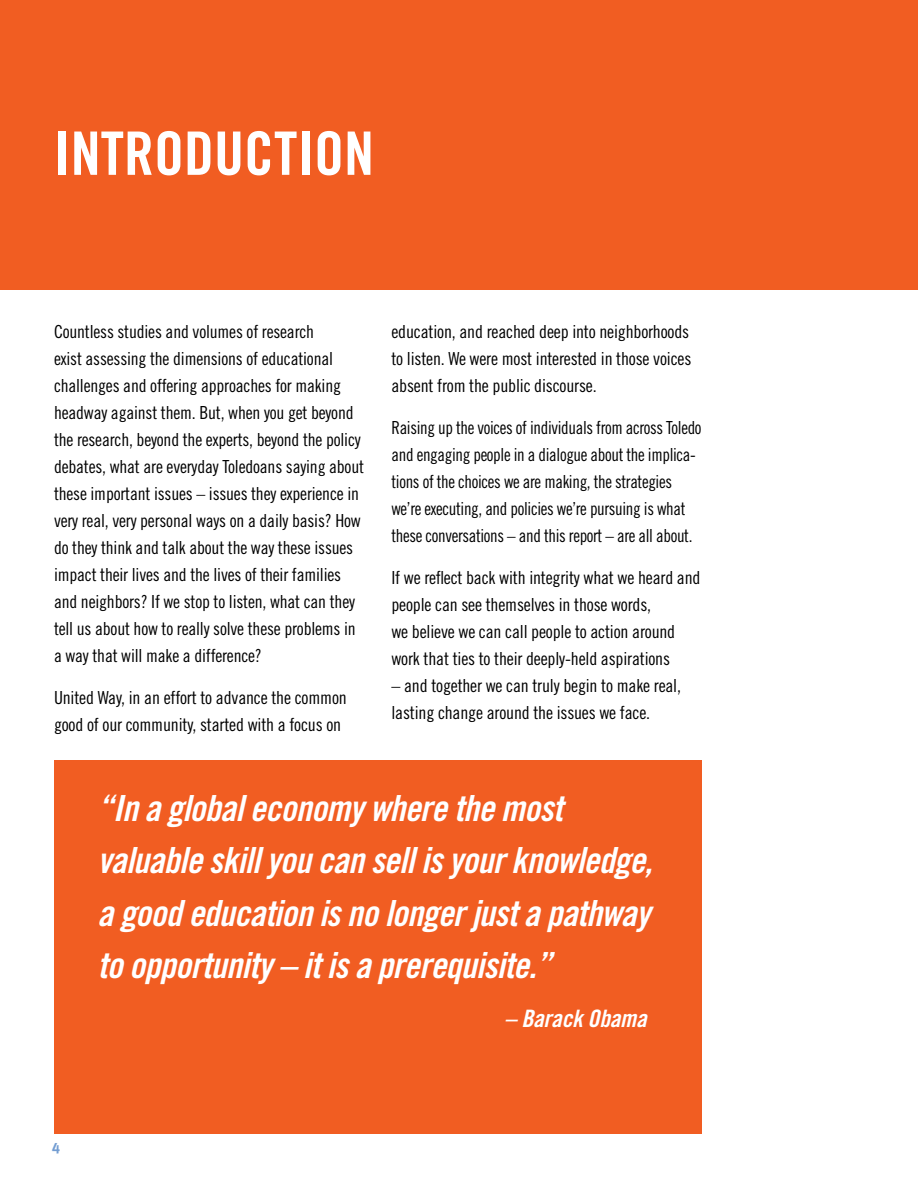
<style>
.page{position:relative;width:918px;height:1188px;background:#fff}
.page>*{position:absolute;margin:0;border:0;box-sizing:border-box;transform-origin:0 0}
.t1{font:60px "Trade Gothic Bold Cond Twenty";color:#fff}
.t2{font:36px/52.5px "Trade Gothic Bold Cond Twenty Obl";letter-spacing:-.02em;color:#fff}
.t3{font:24px "Trade Gothic Bold Cond Twenty Obl";letter-spacing:-.01em;color:#fff}
.t4{font:18px/27px "Trade Gothic Cond Eighteen";letter-spacing:-.01em;color:#000}
.t5{font:18px/27px "Trade Gothic Cond Eighteen";letter-spacing:-.01em;color:#000;scale:.95 1}
.t6{font:15px "Meta Bold LF";color:#739dd2}
</style>
<div class="page">
<div style="left:0;top:0;width:918px;height:289px;background:#f15d22"></div>
<div style="left:54px;top:760px;width:648px;height:374px;background:#f15d22"></div>
<h1 class="t1" style="left:54px;top:117px;width:322px">INTRODUCTION</h1>
<p class="t4" style="left:54px;top:318px;width:312px">Countless studies and volumes of research<br>exist assessing the dimensions of educational challenges and offering approaches for making headway against them. But, when you get beyond the research, beyond the experts, beyond the policy debates, what are everyday Toledoans saying about these important issues – issues they experience in very real, very personal ways on a daily basis? How do they think and talk about the way these issues impact their lives and the lives of their families and neighbors? If we stop to listen, what can they tell us about how to really solve these problems in a way that will make a difference?</p>
<p class="t4" style="left:54px;top:684px;width:294px">United Way, in an effort to advance the common good of our community, started with a focus on</p>
<p class="t4" style="left:392px;top:318px;width:301px;text-align:justify">education, and reached deep into neighborhoods to listen. We were most interested in those voices absent from the public discourse.</p>
<p class="t5" style="left:392px;top:414px;width:328px">Raising up the voices of individuals from across Toledo and engaging people in a dialogue about the implica&shy;tions of the choices we are making, the strategies we’re executing, and policies we’re pursuing is what these conversations – and this report – are all about.</p>
<p class="t4" style="left:392px;top:564px;width:311px">If we reflect back with integrity what we heard and people can see themselves in those words,<br>we believe we can call people to action around work that ties to their deeply-held aspirations</p>
<p class="t4" style="left:392px;top:672px;width:291px">– and together we can truly begin to make real, lasting change around the issues we face.</p>
<h2 class="t2" style="left:98px;top:782px;width:557px">“In a global economy where the most valuable skill you can sell is your knowledge, a good education is no longer just a pathway to opportunity – it is a prerequisite.”</h2>
<h3 class="t3" style="left:505px;top:1003px;width:144px">– Barack Obama</h3>
<p class="t6" style="left:52px;top:1139px;width:10px">4</p>
</div>
